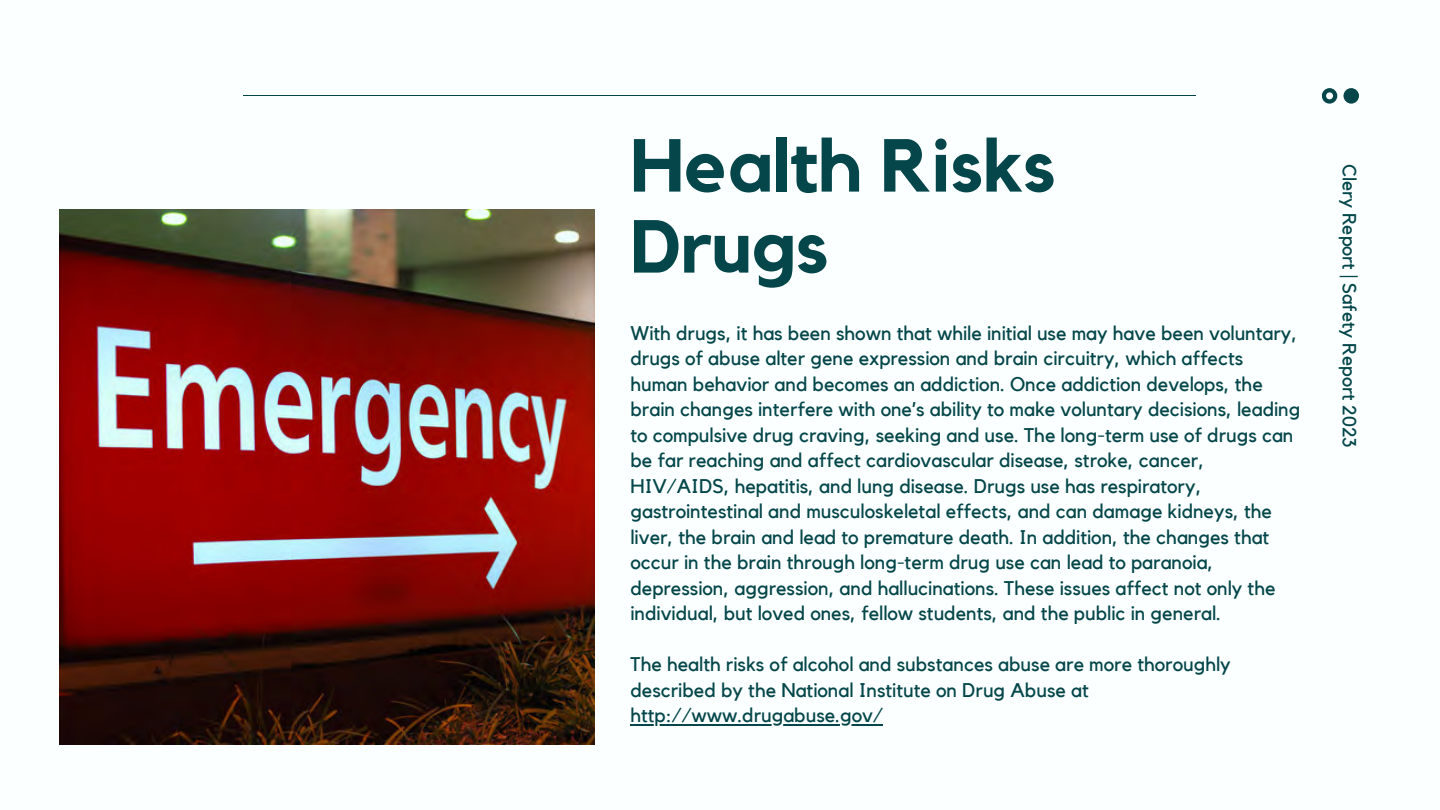
<style>
.page{position:relative;width:1440px;height:810px;background:#fbffff}
.page>*{position:absolute;margin:0;border:0;box-sizing:border-box;transform-origin:0 0}
.t1{font:700 74.1px/81px "Kollektif";color:#044649}
.t2{font:19.7px/25.5px "Kollektif";color:#044649}
.t3{font:19px "Kollektif";color:#044649}
</style>
<div class="page">
<svg style="left:1322px;top:88px;width:15px;height:16px"></svg>
<div style="left:1344px;top:88px;width:15px;height:16px;background:#044649;border-radius:50%"></div>
<hr style="left:244px;top:95px;width:952px;height:1px;background:#044649">
<img style="left:59px;top:210px;width:536px;height:534px">
<hr style="left:630px;top:724px;width:253px;height:1px;background:#044649">
<p class="t1" style="left:630px;top:128px;width:427px">Health Risks<br>Drugs</p>
<p class="t2" style="left:630px;top:321px;width:672px">With drugs, it has been shown that while initial use may have been voluntary, drugs of abuse alter gene expression and brain circuitry, which affects human behavior and becomes an addiction. Once addiction develops, the brain changes interfere with one’s ability to make voluntary decisions, leading to compulsive drug craving, seeking and use. The long-term use of drugs can be far reaching and affect cardiovascular disease, stroke, cancer, HIV/AIDS, hepatitis, and lung disease. Drugs use has respiratory, gastrointestinal and musculoskeletal effects, and can damage kidneys, the liver, the brain and lead to premature death. In addition, the changes that occur in the brain through long-term drug use can lead to paranoia, depression, aggression, and hallucinations. These issues affect not only the individual, but loved ones, fellow students, and the public in general.</p>
<p class="t2" style="left:630px;top:653px;width:602px">The health risks of alcohol and substances abuse are more thoroughly described by the National Institute on Drug Abuse at http://www.drugabuse.gov/</p>
<p class="t3" style="left:1358px;top:164px;width:285px;rotate:90deg">Clery Report | Safety Report 2023</p>
</div>
